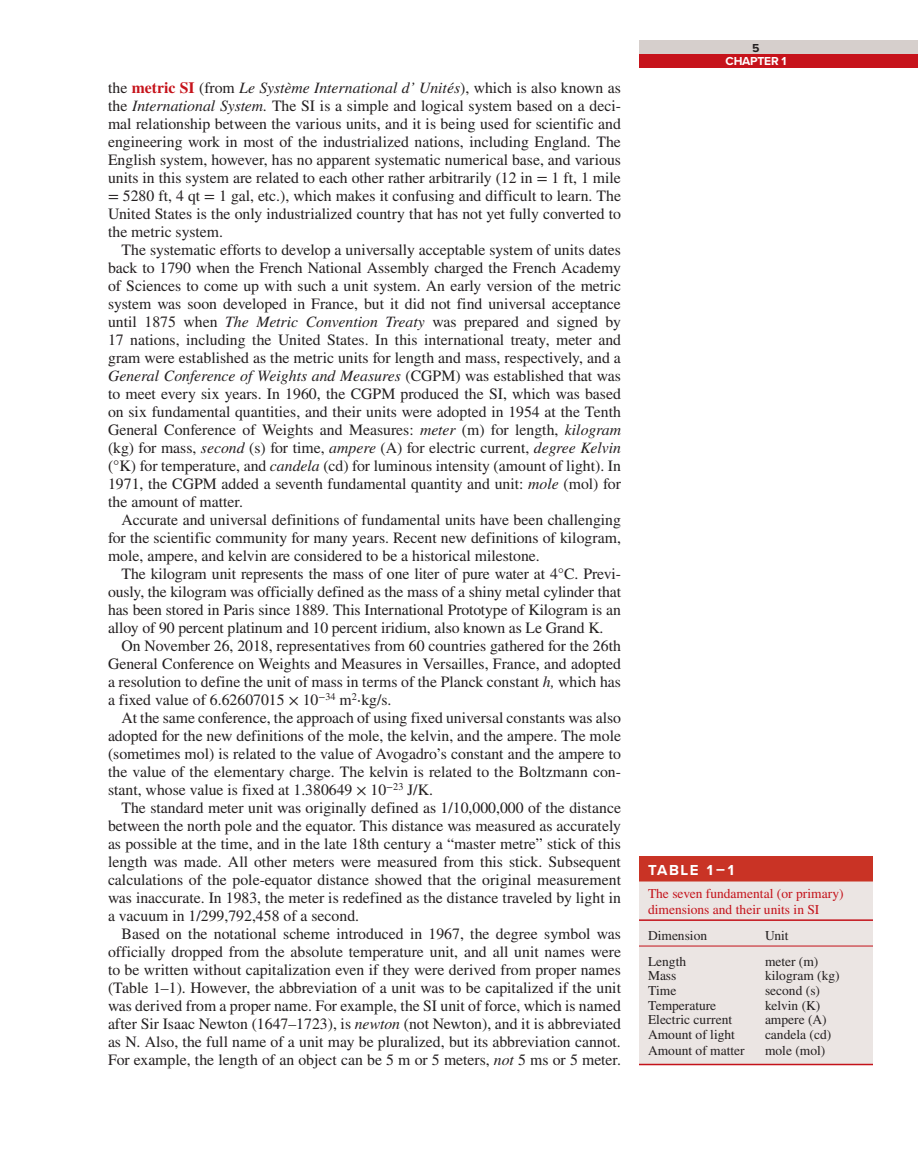
<style>
.page{position:relative;width:918px;height:1175px;background:#fff}
.page>*{position:absolute;margin:0;border:0;box-sizing:border-box;transform-origin:0 0}
.bch_tx{font:15.75px/18px "STIX Math Jax Main";color:#231f20;text-align:justify}
.bch_tbnm{font:700 15px "Proxima Nova";letter-spacing:.1em;color:#fff}
.bch_tbtx{font:13.5px "STIX Math Jax Main";color:#231f20}
.bch_tbtt{font:13.5px/16.5px "STIX Math Jax Main";color:#c4121a}
.bch_tbcn{font:13.5px "STIX Math Jax Main";color:#231f20}
.t1{font:700 12px "Proxima Nova";letter-spacing:-.02em;color:#fff}
.t2{font:700 12px "Proxima Nova";color:#231f20}
.s1{font-weight:700;color:#c6131b}
.s2{font-style:italic}
.s3{font-family:"STIX Math Jax Latin";font-style:italic}
</style>
<div class="page">
<div style="left:639px;top:40px;width:279px;height:28px;background:#d6cfcc"></div>
<div style="left:639px;top:54px;width:279px;height:14px;background:#c6131b"></div>
<div style="left:639px;top:856px;width:234px;height:25px;background:#c93325"></div>
<div style="left:639px;top:881px;width:234px;height:182px;background:#ebe5e3"></div>
<hr style="left:639px;top:945px;width:117px;height:1px;background:#c4121a">
<hr style="left:756px;top:945px;width:117px;height:1px;background:#c4121a">
<hr style="left:639px;top:919px;width:117px;height:2px;background:#c4121a">
<hr style="left:756px;top:919px;width:117px;height:2px;background:#c4121a">
<hr style="left:639px;top:1063px;width:117px;height:2px;background:#c4121a">
<hr style="left:756px;top:1063px;width:117px;height:2px;background:#c4121a">
<p class="bch_tx" style="left:108px;top:79px;width:515px">the <span class="s1">metric SI</span> (from <span class="s2">Le Syst</span><span class="s3">è</span><span class="s2">me International d’ Unit</span><span class="s3">é</span><span class="s2">s</span>), which is also known as the <span class="s2">International System.</span> The SI is a simple and logical system based on a deci&shy;mal relationship between the various units, and it is being used for scientific and engineering work in most of the industrialized nations, including England. The English system, however, has no apparent systematic numerical base, and various units in this system are related to each other rather arbitrarily (12 in = 1 ft, 1 mile = 5280 ft, 4 qt = 1 gal, etc.), which makes it confusing and difficult to learn. The United States is the only industrialized country that has not yet fully converted to the metric system.</p>
<p class="bch_tx" style="left:108px;top:242px;width:515px;text-indent:13px">The systematic efforts to develop a universally acceptable system of units dates back to 1790 when the French National Assembly charged the French Academy of Sciences to come up with such a unit system. An early version of the metric system was soon developed in France, but it did not find universal acceptance until 1875 when <span class="s2">The Metric Convention Treaty</span> was prepared and signed by 17 nations, including the United States. In this international treaty, meter and gram were established as the metric units for length and mass, respectively, and a <span class="s2">General Conference of Weights and Measures</span> (CGPM) was established that was to meet every six years. In 1960, the CGPM produced the SI, which was based on six fundamental quantities, and their units were adopted in 1954 at the Tenth General Conference of Weights and Measures: <span class="s2">meter</span> (m) for length, <span class="s2">kilogram </span>(kg) for mass, <span class="s2">second</span> (s) for time, <span class="s2">ampere</span> (A) for electric current, <span class="s2">degree Kelvin </span>(°K) for temperature, and <span class="s2">candela</span> (cd) for luminous intensity (amount of light). In 1971, the CGPM added a seventh fundamental quantity and unit: <span class="s2">mole</span> (mol) for the amount of matter.</p>
<p class="bch_tx" style="left:108px;top:512px;width:515px;text-indent:13px">Accurate and universal definitions of fundamental units have been challenging for the scientific community for many years. Recent new definitions of kilogram, mole, ampere, and kelvin are considered to be a historical milestone.</p>
<p class="bch_tx" style="left:108px;top:566px;width:515px;text-indent:13px">The kilogram unit represents the mass of one liter of pure water at 4°C. Previ&shy;ously, the kilogram was officially defined as the mass of a shiny metal cylinder that has been stored in Paris since 1889. This International Prototype of Kilogram is an alloy of 90 percent platinum and 10 percent iridium, also known as Le Grand K.</p>
<p class="bch_tx" style="left:108px;top:638px;width:515px;text-indent:13px">On November 26, 2018, representatives from 60 countries gathered for the 26th General Conference on Weights and Measures in Versailles, France, and adopted a resolution to define the unit of mass in terms of the Planck constant <span class="s2">h,</span> which has a fixed value of 6.62607015 × 10<sup>−34</sup> m<sup>2</sup>⋅kg/s.</p>
<p class="bch_tx" style="left:108px;top:709px;width:515px;text-indent:13px">At the same conference, the approach of using fixed universal constants was also adopted for the new definitions of the mole, the kelvin, and the ampere. The mole (sometimes mol) is related to the value of Avogadro’s constant and the ampere to the value of the elementary charge. The kelvin is related to the Boltzmann con&shy;stant, whose value is fixed at 1.380649 × 10<sup>−23</sup> J/K.</p>
<p class="bch_tx" style="left:108px;top:799px;width:515px;text-indent:13px">The standard meter unit was originally defined as 1/10,000,000 of the distance between the north pole and the equator. This distance was measured as accurately as possible at the time, and in the late 18th century a “master metre” stick of this length was made. All other meters were measured from this stick. Subsequent calculations of the pole-equator distance showed that the original measurement was inaccurate. In 1983, the meter is redefined as the distance traveled by light in a vacuum in 1/299,792,458 of a second.</p>
<p class="bch_tx" style="left:108px;top:926px;width:515px;text-indent:13px">Based on the notational scheme introduced in 1967, the degree symbol was officially dropped from the absolute temperature unit, and all unit names were to be written without capitalization even if they were derived from proper names (Table 1–1). However, the abbreviation of a unit was to be capitalized if the unit was derived from a proper name. For example, the SI unit of force, which is named after Sir Isaac Newton (1647–1723), is <span class="s2">newton</span> (not Newton), and it is abbreviated as N. Also, the full name of a unit may be pluralized, but its abbreviation cannot.<br>For example, the length of an object can be 5 m or 5 meters, <span class="s2">not</span> 5 ms or 5 meter.</p>
<p class="t2" style="left:752px;top:39px;width:9px">5</p>
<p class="t1" style="left:726px;top:52px;width:62px">CHAPTER 1</p>
<p class="bch_tbnm" style="left:648px;top:858px;width:89px">TABLE 1–1</p>
<p class="bch_tbtt" style="left:648px;top:885px;width:197px">The seven fundamental (or primary) dimensions and their units in SI</p>
<p class="bch_tbcn" style="left:648px;top:927px;width:61px">Dimension</p>
<p class="bch_tbcn" style="left:765px;top:927px;width:25px">Unit</p>
<p class="bch_tbtx" style="left:648px;top:952px;width:40px">Length</p>
<p class="bch_tbtx" style="left:765px;top:952px;width:55px">meter (m)</p>
<p class="bch_tbtx" style="left:648px;top:967px;width:30px">Mass</p>
<p class="bch_tbtx" style="left:765px;top:967px;width:76px">kilogram (kg)</p>
<p class="bch_tbtx" style="left:648px;top:981px;width:30px">Time</p>
<p class="bch_tbtx" style="left:765px;top:981px;width:57px">second (s)</p>
<p class="bch_tbtx" style="left:648px;top:996px;width:70px">Temperature</p>
<p class="bch_tbtx" style="left:765px;top:996px;width:57px">kelvin (K)</p>
<p class="bch_tbtx" style="left:648px;top:1011px;width:86px">Electric current</p>
<p class="bch_tbtx" style="left:765px;top:1011px;width:63px">ampere (A)</p>
<p class="bch_tbtx" style="left:648px;top:1025px;width:89px">Amount of light</p>
<p class="bch_tbtx" style="left:765px;top:1025px;width:68px">candela (cd)</p>
<p class="bch_tbtx" style="left:648px;top:1041px;width:98px">Amount of matter</p>
<p class="bch_tbtx" style="left:765px;top:1041px;width:62px">mole (mol)</p>
</div>
